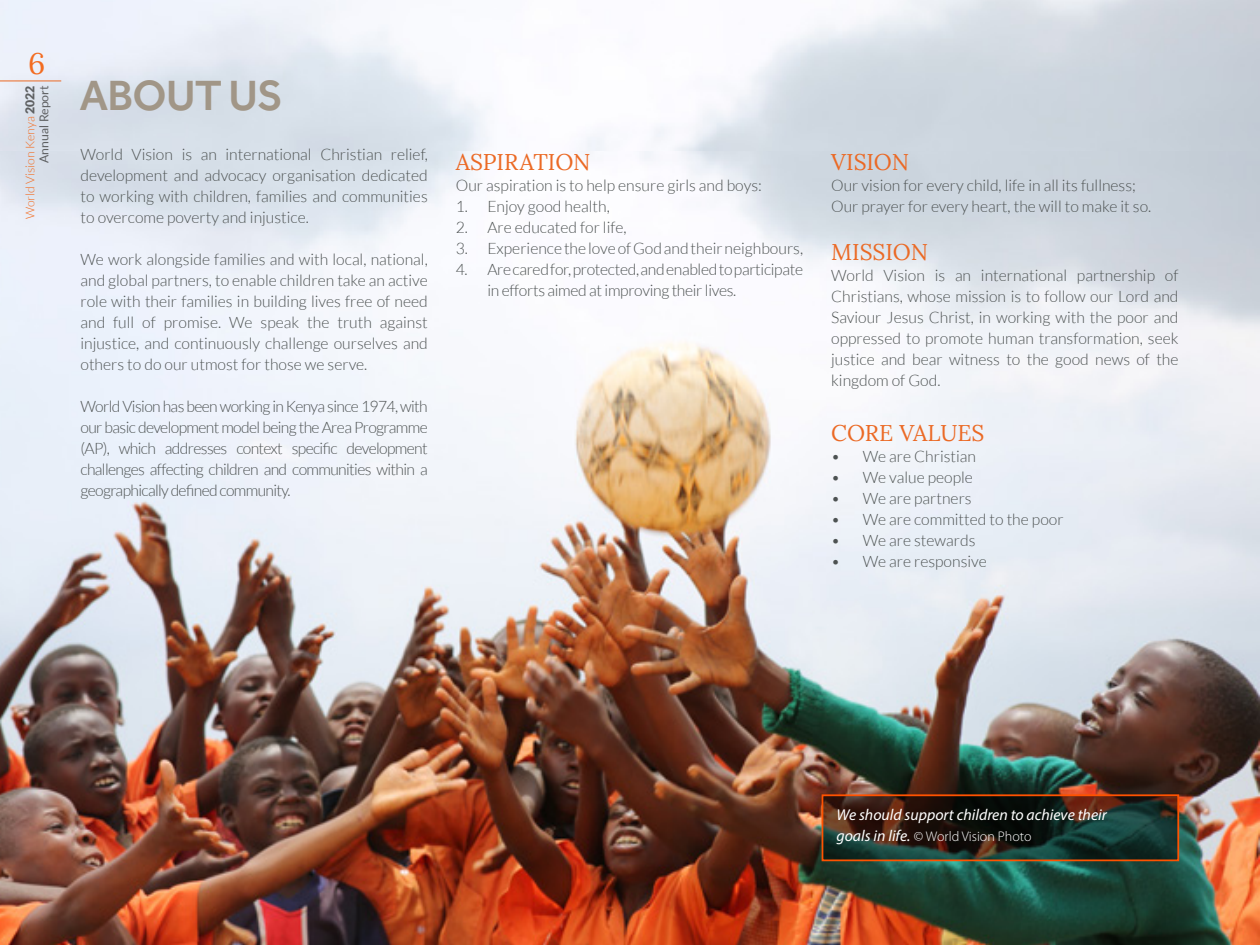
<style>
.page{position:relative;width:1260px;height:945px;background:#fff}
.page>*{position:absolute;margin:0;border:0;box-sizing:border-box;transform-origin:0 0}
.t1{font:500 43.75px "Effra";letter-spacing:-.02em;color:#a19687}
.t2{font:29.75px "Lora";color:#f36c21}
.t3{font:22.75px "Lora";color:#eb6924}
.t4{font:300 15.75px/21px "Lato";color:#4d5252;text-align:justify}
.t5{font:300 15.75px/21px "Lato";letter-spacing:-.02em;color:#4d5252}
.t6{font:italic 15.75px "Myriad Pro";color:#fff}
.t7{font:300 14px "Myriad Pro";color:#fff}
.t8{font:300 12.25px/14px "Lato";color:#f36c21;text-align:right}
.s1{font-weight:900;color:#5e6062}
.s2{font-weight:400;color:#5e6062}
.s3{font-weight:400;font-style:italic;font-size:15.75px}
</style>
<div class="page">
<img style="left:0;top:150px;width:1260px;height:795px">
<svg style="left:825px;top:797px;width:351px;height:61px;background:#21251e"></svg>
<div style="left:822px;top:794px;width:357px;height:67px;border:2px solid #ff5200"></div>
<hr style="left:0;top:80px;width:61px;height:1px;background:#eb6924">
<h2 class="t2" style="left:28px;top:41px;width:19px">6</h2>
<p class="t8" style="left:23px;top:219px;width:135px;rotate:-90deg">World Vision Kenya <span class="s1">2022<br></span><span class="s2">Annual Report</span></p>
<h1 class="t1" style="left:80px;top:69px;width:205px">ABOUT US</h1>
<p class="t4" style="left:80px;top:143px;width:349px">World Vision is an international Christian relief, development and advocacy organisation dedicated to working with children, families and communities to overcome poverty and injustice.</p>
<p class="t4" style="left:80px;top:248px;width:349px">We work alongside families and with local, national, and global partners, to enable children take an active role with their families in building lives free of need and full of promise. We speak the truth against injustice, and continuously challenge ourselves and others to do our utmost for those we serve.</p>
<p class="t4" style="left:80px;top:395px;width:349px">World Vision has been working in Kenya since 1974, with our basic development model being the Area Programme (AP), which addresses context specific development challenges affecting children and communities within a geographically defined community.</p>
<h3 class="t3" style="left:456px;top:144px;width:136px">ASPIRATION</h3>
<p class="t4" style="left:456px;top:175px;width:308px">Our aspiration is to help ensure girls and boys:</p>
<p class="t4" style="left:456px;top:196px;width:155px">1. Enjoy good health,</p>
<p class="t4" style="left:456px;top:217px;width:172px">2. Are educated for life,</p>
<p class="t4" style="left:456px;top:238px;width:349px">3. Experience the love of God and their neighbours,</p>
<p class="t5" style="left:487px;top:259px;width:317px;text-indent:-32px">4. Are cared for, protected, and enabled to participate in efforts aimed at improving their lives.</p>
<h3 class="t3" style="left:831px;top:144px;width:79px">VISION</h3>
<p class="t4" style="left:831px;top:175px;width:322px">Our vision for every child, life in all its fullness;<br>Our prayer for every heart, the will to make it so.</p>
<h3 class="t3" style="left:831px;top:235px;width:98px">MISSION</h3>
<p class="t4" style="left:831px;top:265px;width:349px">World Vision is an international partnership of Christians, whose mission is to follow our Lord and Saviour Jesus Christ, in working with the poor and oppressed to promote human transformation, seek justice and bear witness to the good news of the kingdom of God.</p>
<h3 class="t3" style="left:831px;top:415px;width:155px">CORE VALUES</h3>
<p class="t4" style="left:831px;top:446px;width:146px">• We are Christian</p>
<p class="t4" style="left:831px;top:467px;width:143px">• We value people</p>
<p class="t4" style="left:831px;top:488px;width:142px">• We are partners</p>
<p class="t4" style="left:831px;top:509px;width:234px">• We are committed to the poor</p>
<p class="t4" style="left:831px;top:530px;width:146px">• We are stewards</p>
<p class="t4" style="left:831px;top:551px;width:157px">• We are responsive</p>
<p class="t6" style="left:836px;top:805px;width:272px">We should support children to achieve their</p>
<p class="t7" style="left:836px;top:829px;width:197px"><span class="s3">goals in life.</span> © World Vision Photo</p>
</div>
